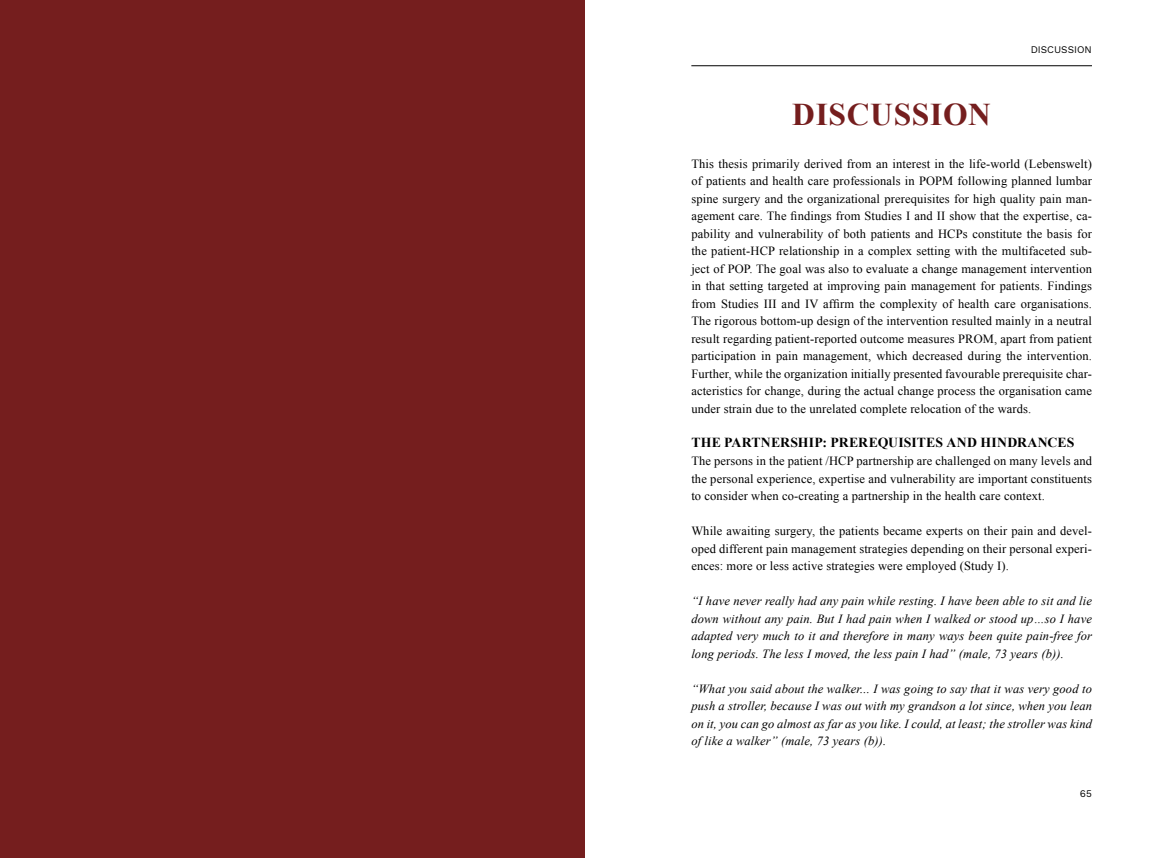
<style>
.page{position:relative;width:1170px;height:858px;background:#fff}
.page>*{position:absolute;margin:0;border:0;box-sizing:border-box;transform-origin:0 0}
.t1{font:700 31.62px "Times New Roman";letter-spacing:.02em;color:#751e1e}
.t2{font:700 13.75px "Times New Roman";letter-spacing:.015em;color:#000}
.t3{font:12.5px/17.5px "Times New Roman";letter-spacing:.01em;color:#000;text-align:justify}
.t4{font:italic 12.5px/17.5px "Times New Roman";letter-spacing:.01em;color:#000;text-align:justify}
.t5{font:10px "Work Sans";color:#000}
</style>
<div class="page">
<div style="left:0;top:0;width:585px;height:857px;background:#751e1e"></div>
<hr style="left:691px;top:65px;width:400px;height:1px;background:#000">
<h1 class="t1" style="left:792px;top:92px;width:200px">DISCUSSION</h1>
<p class="t5" style="left:1030px;top:44px;width:63px">DISCUSSION</p>
<p class="t3" style="left:691px;top:154px;width:402px">This thesis primarily derived from an interest in the life-world (Lebenswelt) of patients and health care professionals in POPM following planned lumbar spine surgery and the organizational prerequisites for high quality pain man&shy;agement care. The findings from Studies I and II show that the expertise, ca&shy;pability and vulnerability of both patients and HCPs constitute the basis for the patient-HCP relationship in a complex setting with the multifaceted sub&shy;ject of POP. The goal was also to evaluate a change management intervention in that setting targeted at improving pain management for patients. Findings from Studies III and IV affirm the complexity of health care organisations.<br>The rigorous bottom-up design of the intervention resulted mainly in a neutral result regarding patient-reported outcome measures PROM, apart from patient participation in pain management, which decreased during the intervention.<br>Further, while the organization initially presented favourable prerequisite char&shy;acteristics for change, during the actual change process the organisation came under strain due to the unrelated complete relocation of the wards.</p>
<p class="t2" style="left:691px;top:432px;width:384px">THE PARTNERSHIP: PREREQUISITES AND HINDRANCES</p>
<p class="t3" style="left:691px;top:452px;width:402px">The persons in the patient /HCP partnership are challenged on many levels and the personal experience, expertise and vulnerability are important constituents to consider when co-creating a partnership in the health care context.</p>
<p class="t3" style="left:691px;top:522px;width:402px">While awaiting surgery, the patients became experts on their pain and devel&shy;oped different pain management strategies depending on their personal experi&shy;ences: more or less active strategies were employed (Study I).</p>
<p class="t4" style="left:691px;top:592px;width:402px">“I have never really had any pain while resting. I have been able to sit and lie down without any pain. But I had pain when I walked or stood up…so I have adapted very much to it and therefore in many ways been quite pain-free for long periods. The less I moved, the less pain I had” (male, 73 years (b)).</p>
<p class="t4" style="left:691px;top:679px;width:402px">“What you said about the walker... I was going to say that it was very good to push a stroller, because I was out with my grandson a lot since, when you lean on it, you can go almost as far as you like. I could, at least; the stroller was kind of like a walker” (male, 73 years (b)).</p>
<p class="t5" style="left:1079px;top:787px;width:13px">65</p>
</div>
